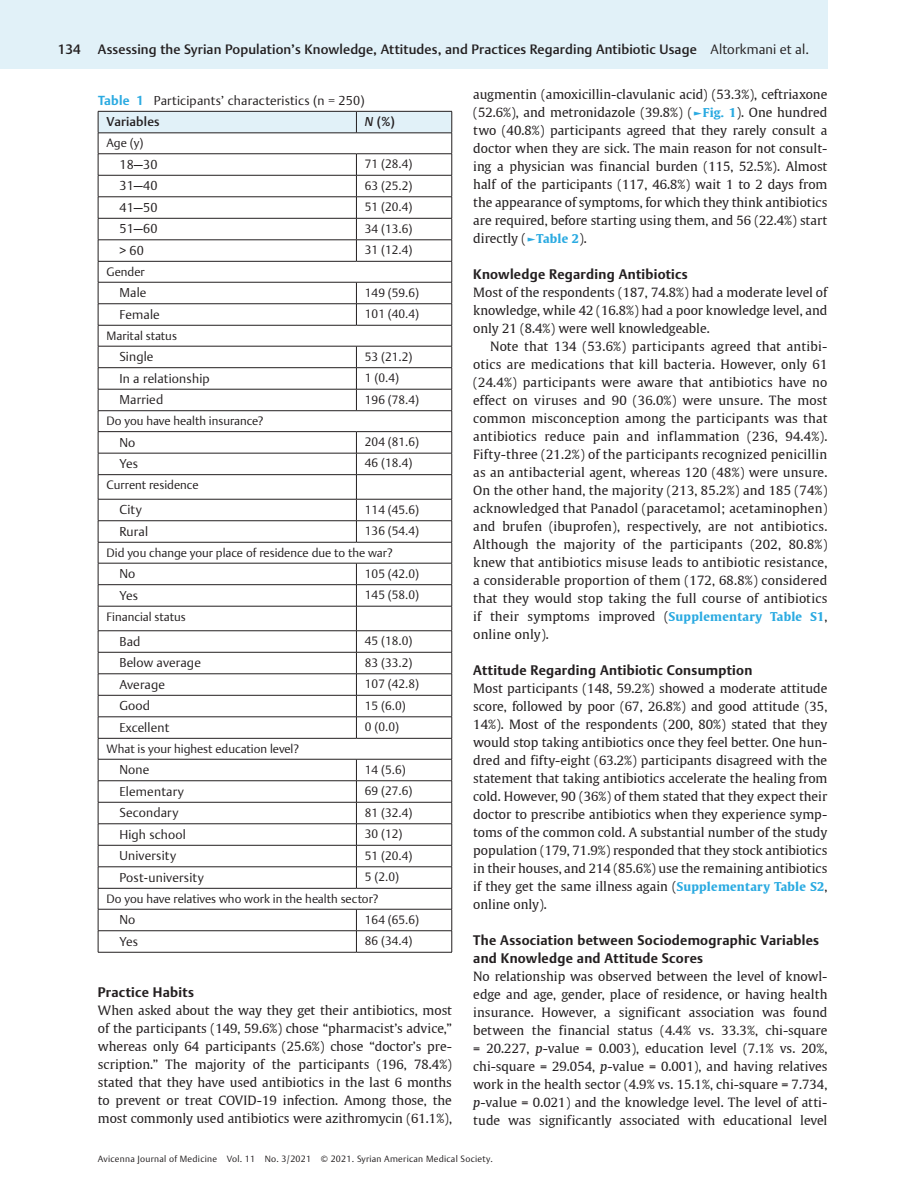
<style>
.page{position:relative;width:904px;height:1200px;background:#fff}
.page>*{position:absolute;margin:0;border:0;box-sizing:border-box;transform-origin:0 0}
.t1{font:700 13.5px/18px "Thieme Argo 2011";letter-spacing:.02em;color:#231f20}
.t2{font:500 13.5px "Thieme Argo 2011";letter-spacing:.01em;color:#231f20}
.t3{font:12.75px/18px "Thieme Gulliver 2011";color:#231f20;text-align:justify}
.t4{font:300 12.75px/20.9px "Thieme Argo 2011";letter-spacing:.015em;color:#231f20}
.t5{font:500 12.75px "Thieme Argo 2011";color:#231f20}
.t6{font:300 12px/21.5px "Thieme Argo 2011";color:#231f20}
.t7{font:300 9px "Thieme Argo 2011";letter-spacing:.03em;color:#231f20}
.s1{font-weight:300}
.s2{font-weight:700;color:#2baae1}
.s3{font-weight:500}
.s4{font-style:italic}
.s5{font-weight:700;font-size:12.15px;color:#2baae1}
</style>
<div class="page">
<div style="left:0;top:0;width:827px;height:68px;background:#e1f1f8"></div>
<hr style="left:98px;top:952px;width:258px;height:1px;background:#231f20">
<svg style="left:98px;top:111px;width:354px;height:841px"></svg>
<hr style="left:356px;top:952px;width:96px;height:1px;background:#231f20">
<p class="t2" style="left:58px;top:41px;width:25px">134</p>
<p class="t2" style="left:98px;top:41px;width:712px">Assessing the Syrian Population’s Knowledge, Attitudes, and Practices Regarding Antibiotic Usage <span class="s1">Altorkmani et al.</span></p>
<p class="t4" style="left:107px;top:90px;width:259px;text-indent:-9px"><span class="s2">Table 1</span> Participants’ characteristics (n = 250)<br><span class="s3">Variables</span></p>
<p class="t5" style="left:365px;top:113px;width:32px"><span class="s4">N</span> (%)</p>
<p class="t6" style="left:107px;top:132px;width:38px">Age (y)</p>
<p class="t4" style="left:119px;top:153px;width:40px">18—30</p>
<p class="t6" style="left:365px;top:153px;width:49px">71 (28.4)</p>
<p class="t4" style="left:119px;top:175px;width:40px">31—40</p>
<p class="t6" style="left:365px;top:174px;width:49px">63 (25.2)</p>
<p class="t4" style="left:119px;top:196px;width:40px">41—50</p>
<p class="t6" style="left:365px;top:196px;width:49px">51 (20.4)</p>
<p class="t4" style="left:119px;top:218px;width:40px">51—60</p>
<p class="t6" style="left:365px;top:217px;width:49px">34 (13.6)</p>
<p class="t4" style="left:119px;top:239px;width:26px">&gt; 60</p>
<p class="t6" style="left:365px;top:239px;width:49px">31 (12.4)</p>
<p class="t6" style="left:107px;top:260px;width:40px">Gender</p>
<p class="t4" style="left:119px;top:282px;width:29px">Male</p>
<p class="t6" style="left:365px;top:281px;width:56px">149 (59.6)</p>
<p class="t4" style="left:119px;top:303px;width:42px">Female</p>
<p class="t6" style="left:365px;top:303px;width:56px">101 (40.4)</p>
<p class="t6" style="left:107px;top:324px;width:72px">Marital status</p>
<p class="t4" style="left:119px;top:346px;width:36px">Single</p>
<p class="t6" style="left:365px;top:345px;width:49px">53 (21.2)</p>
<p class="t4" style="left:119px;top:367px;width:92px">In a relationship</p>
<p class="t6" style="left:365px;top:367px;width:36px">1 (0.4)</p>
<p class="t4" style="left:119px;top:389px;width:45px">Married</p>
<p class="t6" style="left:365px;top:388px;width:56px">196 (78.4)</p>
<p class="t6" style="left:107px;top:410px;width:158px">Do you have health insurance?</p>
<p class="t4" style="left:119px;top:431px;width:18px">No</p>
<p class="t6" style="left:365px;top:431px;width:56px">204 (81.6)</p>
<p class="t4" style="left:119px;top:453px;width:20px">Yes</p>
<p class="t6" style="left:365px;top:452px;width:49px">46 (18.4)</p>
<p class="t6" style="left:107px;top:474px;width:93px">Current residence</p>
<p class="t4" style="left:119px;top:499px;width:24px">City</p>
<p class="t6" style="left:365px;top:498px;width:56px">114 (45.6)</p>
<p class="t4" style="left:119px;top:520px;width:30px">Rural</p>
<p class="t6" style="left:107px;top:520px;width:314px;text-indent:258px">136 (54.4)<br>Did you change your place of residence due to the war?</p>
<p class="t4" style="left:119px;top:563px;width:18px">No</p>
<p class="t6" style="left:365px;top:562px;width:56px">105 (42.0)</p>
<p class="t4" style="left:119px;top:584px;width:20px">Yes</p>
<p class="t6" style="left:365px;top:584px;width:56px">145 (58.0)</p>
<p class="t6" style="left:107px;top:605px;width:81px">Financial status</p>
<p class="t4" style="left:119px;top:630px;width:23px">Bad</p>
<p class="t6" style="left:365px;top:630px;width:49px">45 (18.0)</p>
<p class="t4" style="left:119px;top:652px;width:83px">Below average</p>
<p class="t6" style="left:365px;top:651px;width:49px">83 (33.2)</p>
<p class="t4" style="left:119px;top:673px;width:47px">Average</p>
<p class="t6" style="left:365px;top:673px;width:56px">107 (42.8)</p>
<p class="t4" style="left:119px;top:695px;width:32px">Good</p>
<p class="t6" style="left:365px;top:694px;width:42px">15 (6.0)</p>
<p class="t4" style="left:119px;top:716px;width:52px">Excellent</p>
<p class="t6" style="left:365px;top:716px;width:36px">0 (0.0)</p>
<p class="t6" style="left:107px;top:737px;width:194px">What is your highest education level?</p>
<p class="t4" style="left:119px;top:759px;width:32px">None</p>
<p class="t6" style="left:365px;top:758px;width:42px">14 (5.6)</p>
<p class="t4" style="left:119px;top:780px;width:66px">Elementary</p>
<p class="t6" style="left:365px;top:780px;width:49px">69 (27.6)</p>
<p class="t4" style="left:119px;top:802px;width:60px">Secondary</p>
<p class="t6" style="left:365px;top:801px;width:49px">81 (32.4)</p>
<p class="t4" style="left:119px;top:823px;width:68px">High school</p>
<p class="t6" style="left:365px;top:823px;width:39px">30 (12)</p>
<p class="t4" style="left:119px;top:845px;width:58px">University</p>
<p class="t6" style="left:365px;top:844px;width:49px">51 (20.4)</p>
<p class="t4" style="left:119px;top:866px;width:86px">Post-university</p>
<p class="t6" style="left:107px;top:866px;width:294px;text-indent:258px">5 (2.0)<br>Do you have relatives who work in the health sector?</p>
<p class="t4" style="left:119px;top:909px;width:18px">No</p>
<p class="t6" style="left:365px;top:908px;width:56px">164 (65.6)</p>
<p class="t4" style="left:119px;top:930px;width:20px">Yes</p>
<p class="t6" style="left:365px;top:930px;width:49px">86 (34.4)</p>
<p class="t1" style="left:98px;top:983px;width:98px">Practice Habits</p>
<p class="t3" style="left:98px;top:1001px;width:355px">When asked about the way they get their antibiotics, most of the participants (149, 59.6%) chose “pharmacist’s advice,” whereas only 64 participants (25.6%) chose “doctor’s pre&shy;scription.” The majority of the participants (196, 78.4%) stated that they have used antibiotics in the last 6 months to prevent or treat COVID-19 infection. Among those, the most commonly used antibiotics were azithromycin (61.1%),</p>
<p class="t3" style="left:473px;top:85px;width:355px">augmentin (amoxicillin-clavulanic acid) (53.3%), ceftriaxone (52.6%), and metronidazole (39.8%) (<span class="s5">►Fig. 1</span>). One hundred two (40.8%) participants agreed that they rarely consult a doctor when they are sick. The main reason for not consult&shy;ing a physician was financial burden (115, 52.5%). Almost half of the participants (117, 46.8%) wait 1 to 2 days from the appearance of symptoms, for which they think antibiotics are required, before starting using them, and 56 (22.4%) start directly (<span class="s5">►Table 2</span>).</p>
<p class="t1" style="left:473px;top:265px;width:216px">Knowledge Regarding Antibiotics</p>
<p class="t3" style="left:473px;top:283px;width:355px">Most of the respondents (187, 74.8%) had a moderate level of knowledge, while 42 (16.8%) had a poor knowledge level, and only 21 (8.4%) were well knowledgeable.</p>
<p class="t3" style="left:473px;top:337px;width:355px;text-indent:17px">Note that 134 (53.6%) participants agreed that antibi&shy;otics are medications that kill bacteria. However, only 61 (24.4%) participants were aware that antibiotics have no effect on viruses and 90 (36.0%) were unsure. The most common misconception among the participants was that antibiotics reduce pain and inflammation (236, 94.4%).<br>Fifty-three (21.2%) of the participants recognized penicillin as an antibacterial agent, whereas 120 (48%) were unsure.<br>On the other hand, the majority (213, 85.2%) and 185 (74%) acknowledged that Panadol (paracetamol; acetaminophen) and brufen (ibuprofen), respectively, are not antibiotics.<br>Although the majority of the participants (202, 80.8%) knew that antibiotics misuse leads to antibiotic resistance, a considerable proportion of them (172, 68.8%) considered that they would stop taking the full course of antibiotics if their symptoms improved (<span class="s5">Supplementary Table S1</span>, online only).</p>
<p class="t1" style="left:473px;top:661px;width:280px">Attitude Regarding Antibiotic Consumption</p>
<p class="t3" style="left:473px;top:679px;width:355px">Most participants (148, 59.2%) showed a moderate attitude score, followed by poor (67, 26.8%) and good attitude (35, 14%). Most of the respondents (200, 80%) stated that they would stop taking antibiotics once they feel better. One hun&shy;dred and fifty-eight (63.2%) participants disagreed with the statement that taking antibiotics accelerate the healing from cold. However, 90 (36%) of them stated that they expect their doctor to prescribe antibiotics when they experience symp&shy;toms of the common cold. A substantial number of the study population (179, 71.9%) responded that they stock antibiotics in their houses, and 214 (85.6%) use the remaining antibiotics if they get the same illness again (<span class="s5">Supplementary Table S2</span>, online only).</p>
<p class="t1" style="left:473px;top:931px;width:347px">The Association between Sociodemographic Variables and Knowledge and Attitude Scores</p>
<p class="t3" style="left:473px;top:967px;width:355px">No relationship was observed between the level of knowl&shy;edge and age, gender, place of residence, or having health insurance. However, a significant association was found between the financial status (4.4% vs. 33.3%, chi-square = 20.227, <span class="s4">p</span>-value = 0.003), education level (7.1% vs. 20%, chi-square = 29.054, <span class="s4">p</span>-value = 0.001), and having relatives work in the health sector (4.9% vs. 15.1%, chi-square = 7.734, <span class="s4">p</span>-value = 0.021) and the knowledge level. The level of atti&shy;tude was significantly associated with educational level</p>
<p class="t7" style="left:98px;top:1153px;width:396px">Avicenna Journal of Medicine Vol. 11 No. 3/2021 © 2021. Syrian American Medical Society.</p>
</div>
